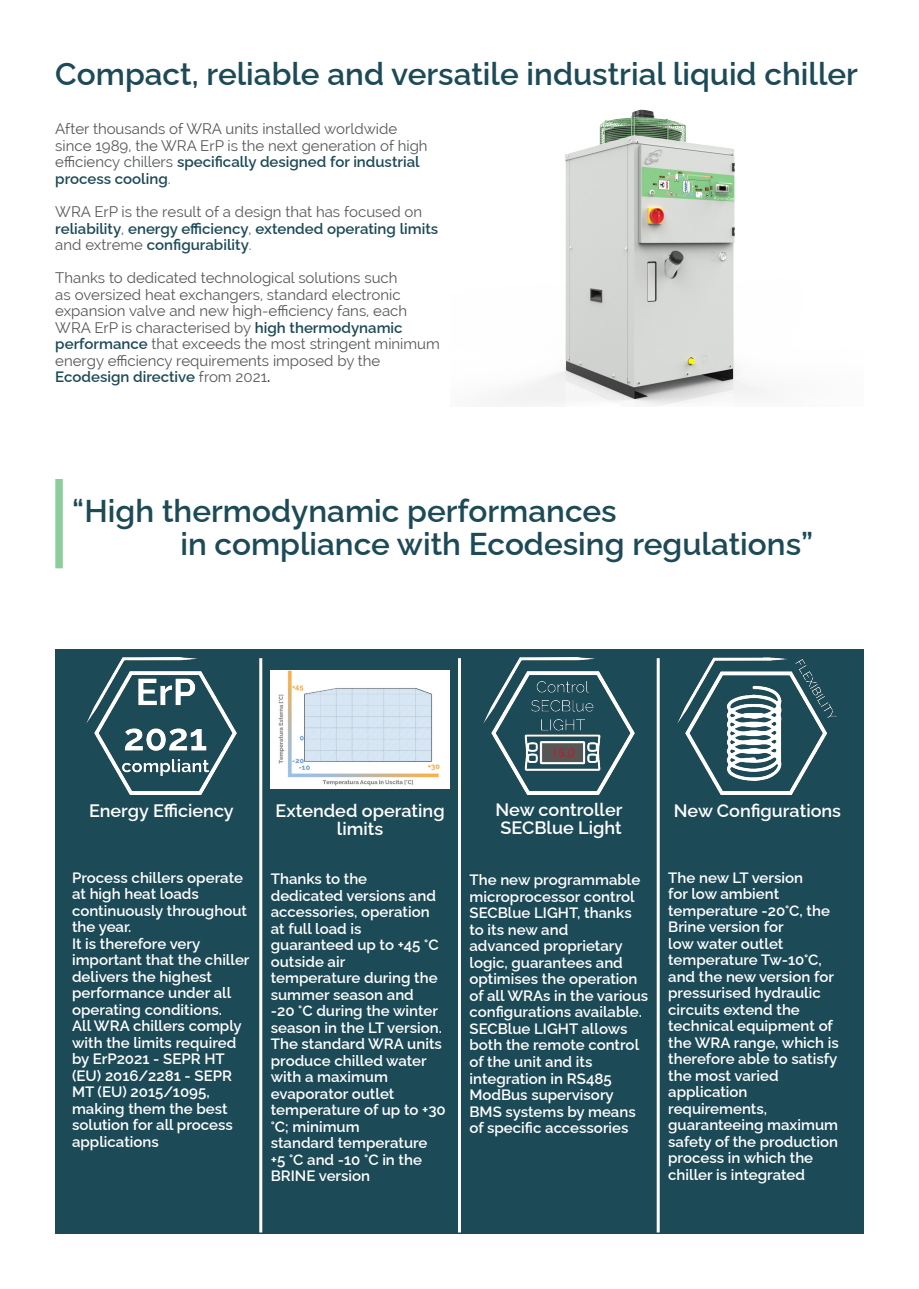
<style>
.page{position:relative;width:919px;height:1289px;background:#fff}
.page>*{position:absolute;margin:0;border:0;box-sizing:border-box;transform-origin:0 0}
.t1{font:100 31.5px/33px "Raleway";color:#1d4a57}
.t2{font:100 18px/18px "Raleway";color:#fff;text-align:center}
.t3{font:100 15px/16.5px "Raleway";color:#fff}
.subhead_9_5_14_bold{font:15px/16.5px "Raleway";color:#57585a}
.subhead_9_5_14_bold-2{font:100 15px/16.5px "Raleway";color:#1d4a57}
.s1{font-weight:100;color:#1d4a57}
.s2{font-weight:400;color:#57585a}
</style>
<div class="page">
<img style="left:499px;top:109px;width:268px;height:297px">
<div style="left:55px;top:648px;width:808px;height:585px;background:#1d4a57"></div>
<hr style="left:259px;top:658px;width:3px;height:574px;background:#fff">
<hr style="left:656px;top:658px;width:3px;height:574px;background:#fff">
<hr style="left:458px;top:658px;width:3px;height:574px;background:#fff">
<img style="left:86px;top:657px;width:151px;height:137px">
<img style="left:271px;top:670px;width:178px;height:118px">
<img style="left:483px;top:657px;width:151px;height:137px">
<img style="left:677px;top:657px;width:160px;height:137px">
<div style="left:55px;top:479px;width:8px;height:89px;background:#8ccd9c"></div>
<p class="t1" style="left:55px;top:54px;width:804px">Compact, reliable and versatile industrial liquid chiller</p>
<p class="subhead_9_5_14_bold" style="left:55px;top:121px;width:374px">After thousands of WRA units installed worldwide since 1989, the WRA ErP is the next generation of high efficiency chillers <span class="s1">specifically designed for industrial process cooling</span>.</p>
<p class="subhead_9_5_14_bold-2" style="left:55px;top:202px;width:384px"><span class="s2">WRA ErP is the result of a design that has focused on </span>reliability<span class="s2">,</span> energy efficiency<span class="s2">,</span> extended operating limits <span class="s2">and extreme</span> configurability<span class="s2">.</span></p>
<p class="subhead_9_5_14_bold" style="left:55px;top:269px;width:386px">Thanks to dedicated technological solutions such<br>as oversized heat exchangers, standard electronic expansion valve and new high-efficiency fans, each WRA ErP is characterised by <span class="s1">high thermodynamic performance</span> that exceeds the most stringent minimum energy efficiency requirements imposed by the <span class="s1">Ecodesign directive</span> from 2021<span class="s1">.</span></p>
<p class="t1" style="left:180px;top:491px;width:634px;text-indent:-108px">“High thermodynamic performances<br>in compliance with Ecodesing regulations”</p>
<p class="t2" style="left:89px;top:799px;width:146px">Energy Efficiency</p>
<p class="t3" style="left:72px;top:867px;width:179px">Process chillers operate at high heat loads continuously throughout the year.<br>It is therefore very important that the chiller delivers the highest performance under all operating conditions.<br>All WRA chillers comply with the limits required by ErP2021 - SEPR HT (EU) 2016/2281 - SEPR<br>MT (EU) 2015/1095, making them the best solution for all process applications</p>
<p class="t2" style="left:275px;top:799px;width:170px">Extended operating limits</p>
<p class="t3" style="left:271px;top:869px;width:176px">Thanks to the<br>dedicated versions and accessories, operation at full load is guaranteed up to +45 °C outside air<br>temperature during the summer season and<br>-20 °C during the winter season in the LT version.<br>The standard WRA units produce chilled water with a maximum evaporator outlet temperature of up to +30 °C; minimum<br>standard temperature +5 °C and -10 °C in the<br>BRINE version</p>
<p class="t2" style="left:495px;top:799px;width:128px;text-align:left">New controller<br>SECBlue Light</p>
<p class="t3" style="left:469px;top:870px;width:180px">The new programmable microprocessor control<br>SECBlue LIGHT, thanks to its new and<br>advanced proprietary logic, guarantees and optimises the operation of all WRAs in the various configurations available.<br>SECBlue LIGHT allows both the remote control of the unit and its integration in RS485<br>ModBus supervisory<br>BMS systems by means of specific accessories</p>
<p class="t2" style="left:674px;top:799px;width:169px">New Configurations</p>
<p class="t3" style="left:668px;top:867px;width:172px">The new LT version<br>for low ambient temperature -20°C, the<br>Brine version for<br>low water outlet temperature Tw-10°C, and the new version for pressurised hydraulic circuits extend the technical equipment of the WRA range, which is therefore able to satisfy the most varied application requirements, guaranteeing maximum safety of the production process in which the chiller is integrated</p>
</div>
